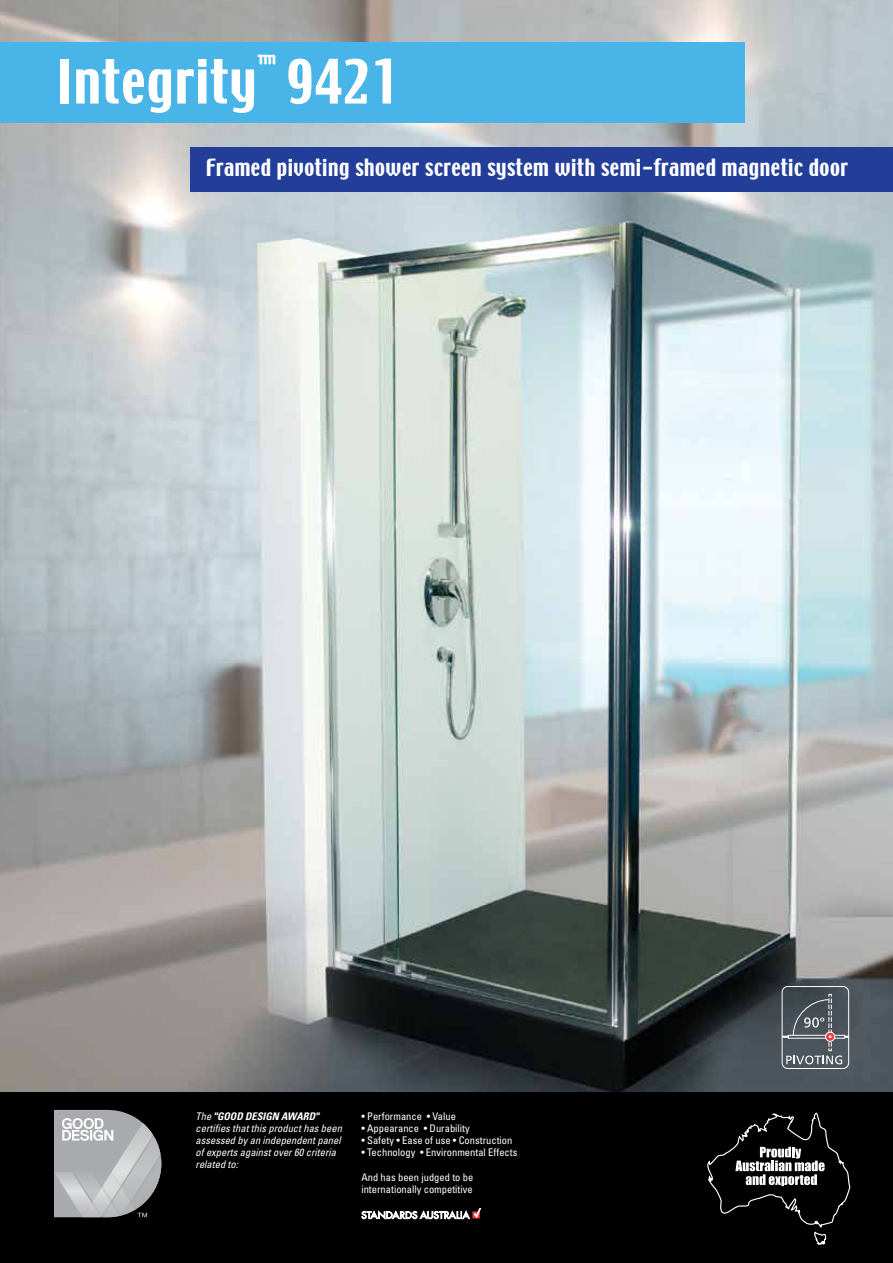
<style>
.page{position:relative;width:893px;height:1263px;background:#fff}
.page>*{position:absolute;margin:0;border:0;box-sizing:border-box;transform-origin:0 0}
.t1{font:54px "Techno";letter-spacing:.025em;color:#fff}
.t2{font:24.45px "Techno";color:#fff}
.t3{font:21px "Techno";letter-spacing:.025em;color:#fff}
.t4{font:condensed 10.5px/12.6px "Univers";color:#fff}
.t5{font:italic condensed 10.5px/12px "Univers";color:#fff}
.s1{font-weight:700}
</style>
<div class="page">
<img style="left:0;top:0;width:893px;height:1093px">
<div style="left:0;top:1093px;width:893px;height:170px;background:#000"></div>
<div style="left:0;top:43px;width:744px;height:80px;background:#48b4e7"></div>
<div style="left:190px;top:147px;width:703px;height:45px;background:#233e99"></div>
<svg style="left:707px;top:1113px;width:143px;height:132px"></svg>
<div style="left:782px;top:986px;width:67px;height:83px;border:1px solid #fff;border-radius:6px"></div>
<svg style="left:782px;top:994px;width:67px;height:70px;background:#62686e"></svg>
<svg style="left:54px;top:1110px;width:107px;height:107px;background:#a5a7a9"></svg>
<svg style="left:361px;top:1208px;width:120px;height:12px"></svg>
<h1 class="t1" style="left:56px;top:45px;width:202px">Integrity</h1>
<h2 class="t2" style="left:258px;top:48px;width:20px">™</h2>
<h1 class="t1" style="left:287px;top:45px;width:113px">9421</h1>
<h3 class="t3" style="left:206px;top:153px;width:643px">Framed pivoting shower screen system with semi-framed magnetic door</h3>
<p class="t5" style="left:196px;top:1109px;width:148px">The <span class="s1">"GOOD DESIGN AWARD" </span>certifies that this product has been assessed by an independent panel of experts against over 60 criteria related to:</p>
<p class="t4" style="left:361px;top:1109px;width:96px">• Performance • Value</p>
<p class="t4" style="left:361px;top:1121px;width:110px">• Appearance • Durability</p>
<p class="t4" style="left:361px;top:1133px;width:153px">• Safety • Ease of use • Construction</p>
<p class="t4" style="left:361px;top:1146px;width:158px">• Technology • Environmental Effects</p>
<p class="t4" style="left:361px;top:1170px;width:113px">And has been judged to be internationally competitive</p>
</div>
